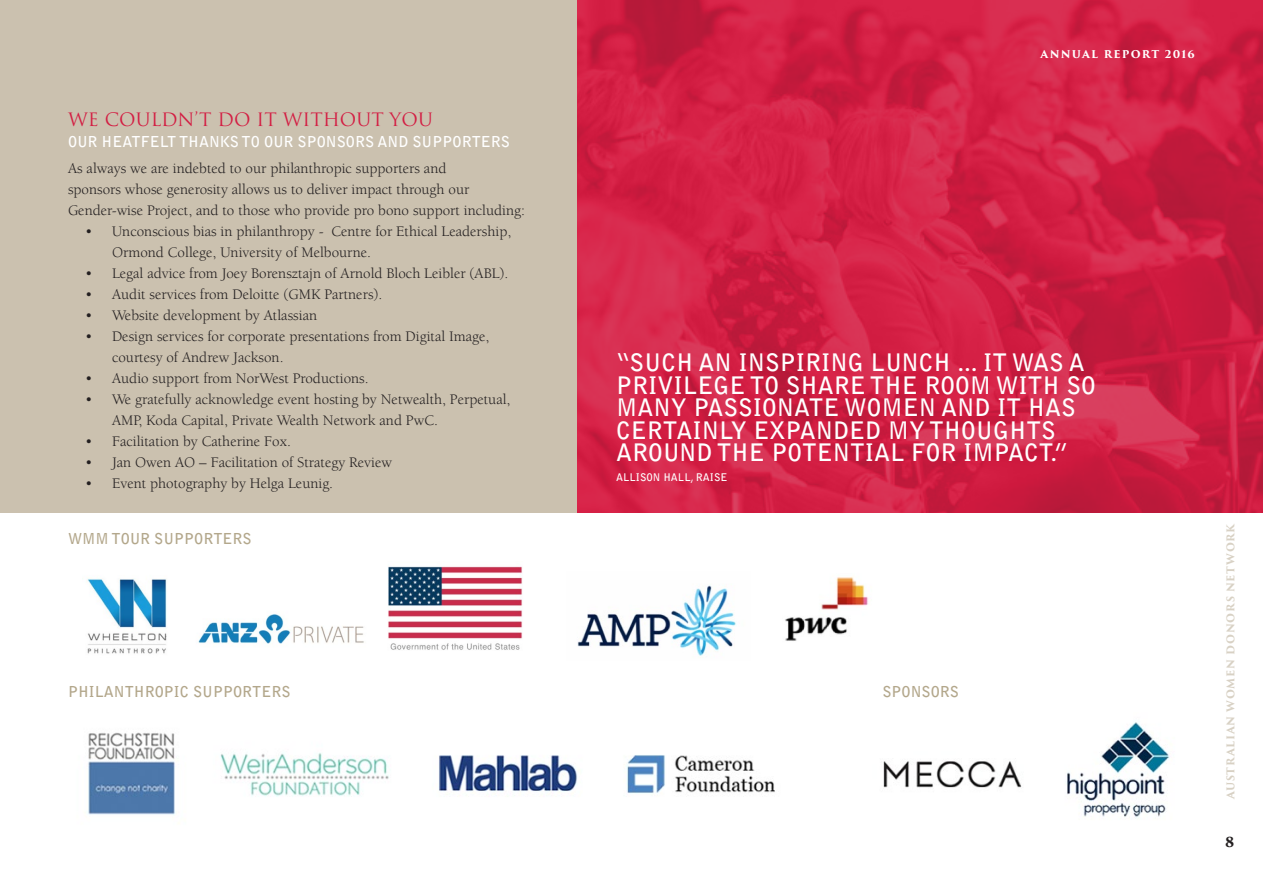
<style>
.page{position:relative;width:1263px;height:893px;background:#fff}
.page>*{position:absolute;margin:0;border:0;box-sizing:border-box;transform-origin:0 0}
.t1{font:700 24px/22.5px "Bell Gothic Std";color:#fff}
.t2{font:18px "Trajan Pro 3";color:#d31e43}
.t3{font:15px/21px "Berkeley";color:#231f20}
.t4{font:700 15px "Bell Gothic Std";color:#b3a78b}
.t5{font:700 15px "Bell Gothic Std";color:#fff}
.t6{font:700 13.5px "Trajan Pro 3";color:#231f20}
.t7{font:700 10.5px "Trajan Pro 3";letter-spacing:.065em;color:#d8d1c4}
.t8{font:700 10.5px "Bell Gothic Std";color:#fff}
.t9{font:700 10.5px "Trajan Pro 3";letter-spacing:.115em;color:#fff}
</style>
<div class="page">
<div style="left:0;top:0;width:578px;height:512px;background:#cbc1af"></div>
<img style="left:88px;top:732px;width:687px;height:83px">
<img style="left:883px;top:722px;width:287px;height:96px">
<img style="left:578px;top:0;width:685px;height:512px">
<img style="left:87px;top:566px;width:436px;height:88px">
<img style="left:577px;top:577px;width:292px;height:79px">
<p class="t2" style="left:68px;top:107px;width:366px">WE COULDN’T DO IT WITHOUT YOU</p>
<p class="t5" style="left:68px;top:133px;width:443px">OUR HEATFELT THANKS TO OUR SPONSORS AND SUPPORTERS</p>
<p class="t3" style="left:68px;top:158px;width:458px">As always we are indebted to our philanthropic supporters and<br>sponsors whose generosity allows us to deliver impact through our<br>Gender-wise Project, and to those who provide pro bono support including:</p>
<p class="t3" style="left:112px;top:221px;width:401px;text-indent:-27px">• Unconscious bias in philanthropy - Centre for Ethical Leadership,<br>Ormond College, University of Melbourne.</p>
<p class="t3" style="left:85px;top:263px;width:425px">• Legal advice from Joey Borensztajn of Arnold Bloch Leibler (ABL).</p>
<p class="t3" style="left:85px;top:284px;width:299px">• Audit services from Deloitte (GMK Partners).</p>
<p class="t3" style="left:85px;top:305px;width:234px">• Website development by Atlassian</p>
<p class="t3" style="left:112px;top:326px;width:379px;text-indent:-27px">• Design services for corporate presentations from Digital Image, courtesy of Andrew Jackson.</p>
<p class="t3" style="left:85px;top:368px;width:285px">• Audio support from NorWest Productions.</p>
<p class="t3" style="left:112px;top:389px;width:400px;text-indent:-27px">• We gratefully acknowledge event hosting by Netwealth, Perpetual,<br>AMP, Koda Capital, Private Wealth Network and PwC.</p>
<p class="t3" style="left:85px;top:431px;width:207px">• Facilitation by Catherine Fox.</p>
<p class="t3" style="left:85px;top:452px;width:308px">• Jan Owen AO – Facilitation of Strategy Review</p>
<p class="t3" style="left:85px;top:473px;width:250px">• Event photography by Helga Leunig.</p>
<p class="t4" style="left:68px;top:529px;width:185px">WMM TOUR SUPPORTERS</p>
<p class="t4" style="left:68px;top:682px;width:224px">PHILANTHROPIC SUPPORTERS</p>
<p class="t9" style="left:1040px;top:46px;width:156px">ANNUAL REPORT 2016</p>
<h1 class="t1" style="left:616px;top:351px;width:481px">“SUCH AN INSPIRING LUNCH ... IT WAS A PRIVILEGE TO SHARE THE ROOM WITH SO MANY PASSIONATE WOMEN AND IT HAS CERTAINLY EXPANDED MY THOUGHTS AROUND THE POTENTIAL FOR IMPACT.”</h1>
<p class="t8" style="left:616px;top:470px;width:113px">ALLISON HALL, RAISE</p>
<p class="t4" style="left:882px;top:683px;width:78px">SPONSORS</p>
<p class="t7" style="left:1223px;top:799px;width:278px;rotate:-90deg">AUSTRALIAN WOMEN DONORS NETWORK</p>
<p class="t6" style="left:1225px;top:832px;width:11px">8</p>
</div>
